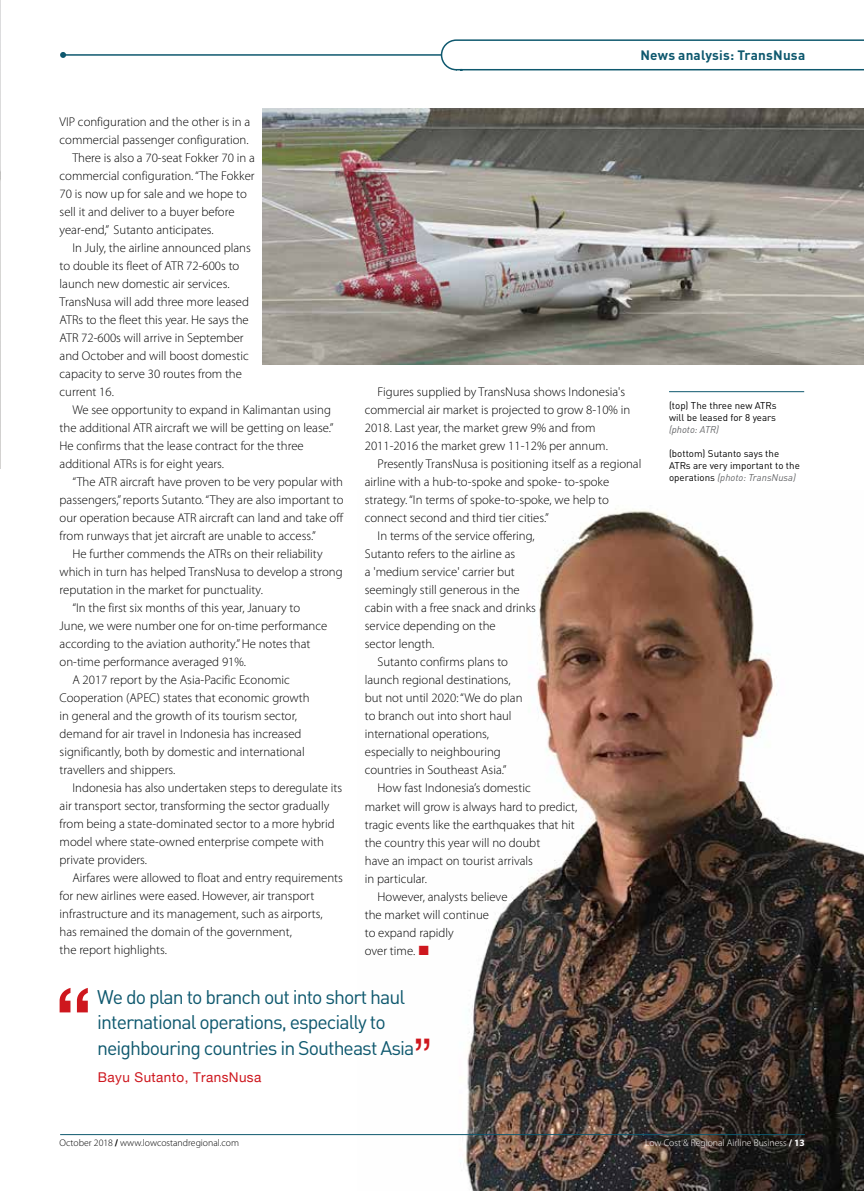
<style>
.page{position:relative;width:864px;height:1191px;background:#fff}
.page>*{position:absolute;margin:0;border:0;box-sizing:border-box;transform-origin:0 0}
.t1{font:500 87px "Helvetica Neue";color:#ce171e}
.t2{font:45px "Helvetica Neue";color:#ce171e}
.t3{font:19.5px/25.5px "DIN Pro";letter-spacing:-.05em;color:#0e586e}
.t4{font:700 13.5px "DIN Pro";letter-spacing:.015em;color:#0e586e}
.t5{font:13.5px "Helvetica Neue";letter-spacing:.03em;color:#ce171e}
.t6{font:300 12.75px/18px "Myriad Pro";color:#000}
.t7{font:9.75px/12px "DIN Pro";color:#000}
.t8{font:300 9.75px "Myriad Pro";color:#000}
.t9{font:300 9.75px "Myriad Pro";color:#fff}
.t10{font:italic 9.75px "DIN Pro";letter-spacing:-.005em;color:#636466}
.s1{font-style:italic;color:#636466}
.s2{font-weight:700}
</style>
<div class="page">
<img style="left:0;top:0;width:1px;height:469px">
<img style="left:357px;top:508px;width:506px;height:683px">
<img style="left:262px;top:108px;width:601px;height:256px">
<hr style="left:63px;top:54px;width:378px;height:2px;background:#0e586e">
<svg style="left:440px;top:39px;width:423px;height:32px"></svg>
<svg style="left:60px;top:52px;width:6px;height:6px"></svg>
<hr style="left:668px;top:391px;width:135px;height:1px;background:#0e586e">
<hr style="left:60px;top:1134px;width:744px;height:1px;background:#0e586e">
<svg style="left:419px;top:945px;width:9px;height:9px"></svg>
<p class="t4" style="left:640px;top:44px;width:166px">News analysis: TransNusa</p>
<p class="t6" style="left:60px;top:113px;width:192px">VIP configuration and the other is in a</p>
<p class="t6" style="left:60px;top:131px;width:190px">commercial passenger configuration.</p>
<p class="t6" style="left:72px;top:149px;width:184px">There is also a 70-seat Fokker 70 in a</p>
<p class="t6" style="left:60px;top:167px;width:196px">commercial configuration. “The Fokker</p>
<p class="t6" style="left:60px;top:185px;width:189px">70 is now up for sale and we hope to</p>
<p class="t6" style="left:60px;top:203px;width:176px">sell it and deliver to a buyer before</p>
<p class="t6" style="left:60px;top:221px;width:155px">year-end,” Sutanto anticipates.</p>
<p class="t6" style="left:72px;top:239px;width:180px">In July, the airline announced plans</p>
<p class="t6" style="left:60px;top:257px;width:181px">to double its fleet of ATR 72-600s to</p>
<p class="t6" style="left:60px;top:275px;width:171px">launch new domestic air services.</p>
<p class="t6" style="left:60px;top:293px;width:191px">TransNusa will add three more leased</p>
<p class="t6" style="left:60px;top:311px;width:191px">ATRs to the fleet this year. He says the</p>
<p class="t6" style="left:60px;top:329px;width:185px">ATR 72-600s will arrive in September</p>
<p class="t6" style="left:60px;top:347px;width:191px">and October and will boost domestic</p>
<p class="t6" style="left:60px;top:365px;width:184px">capacity to serve 30 routes from the</p>
<p class="t6" style="left:60px;top:383px;width:56px">current 16.</p>
<p class="t6" style="left:72px;top:401px;width:260px">We see opportunity to expand in Kalimantan using</p>
<p class="t6" style="left:60px;top:419px;width:275px">the additional ATR aircraft we will be getting on lease.”</p>
<p class="t6" style="left:60px;top:437px;width:245px">He confirms that the lease contract for the three</p>
<p class="t6" style="left:60px;top:455px;width:166px">additional ATRs is for eight years.</p>
<p class="t6" style="left:72px;top:473px;width:272px">“The ATR aircraft have proven to be very popular with</p>
<p class="t6" style="left:60px;top:491px;width:285px">passengers,” reports Sutanto. “They are also important to</p>
<p class="t6" style="left:60px;top:509px;width:285px">our operation because ATR aircraft can land and take off</p>
<p class="t6" style="left:60px;top:527px;width:258px">from runways that jet aircraft are unable to access.”</p>
<p class="t6" style="left:72px;top:545px;width:252px">He further commends the ATRs on their reliability</p>
<p class="t6" style="left:60px;top:563px;width:284px">which in turn has helped TransNusa to develop a strong</p>
<p class="t6" style="left:60px;top:581px;width:205px">reputation in the market for punctuality.</p>
<p class="t6" style="left:72px;top:599px;width:229px">“In the first six months of this year, January to</p>
<p class="t6" style="left:60px;top:617px;width:269px">June, we were number one for on-time performance</p>
<p class="t6" style="left:60px;top:635px;width:252px">according to the aviation authority.” He notes that</p>
<p class="t6" style="left:60px;top:653px;width:188px">on-time performance averaged 91%.</p>
<p class="t6" style="left:72px;top:671px;width:219px">A 2017 report by the Asia-Pacific Economic</p>
<p class="t6" style="left:60px;top:689px;width:251px">Cooperation (APEC) states that economic growth</p>
<p class="t6" style="left:60px;top:707px;width:239px">in general and the growth of its tourism sector,</p>
<p class="t6" style="left:60px;top:725px;width:243px">demand for air travel in Indonesia has increased</p>
<p class="t6" style="left:60px;top:743px;width:246px">significantly, both by domestic and international</p>
<p class="t6" style="left:60px;top:761px;width:117px">travellers and shippers.</p>
<p class="t6" style="left:72px;top:779px;width:271px">Indonesia has also undertaken steps to deregulate its</p>
<p class="t6" style="left:60px;top:797px;width:271px">air transport sector, transforming the sector gradually</p>
<p class="t6" style="left:60px;top:815px;width:276px">from being a state-dominated sector to a more hybrid</p>
<p class="t6" style="left:60px;top:833px;width:266px">model where state-owned enterprise compete with</p>
<p class="t6" style="left:60px;top:851px;width:89px">private providers.</p>
<p class="t6" style="left:72px;top:869px;width:272px">Airfares were allowed to float and entry requirements</p>
<p class="t6" style="left:60px;top:887px;width:256px">for new airlines were eased. However, air transport</p>
<p class="t6" style="left:60px;top:905px;width:264px">infrastructure and its management, such as airports,</p>
<p class="t6" style="left:60px;top:923px;width:234px">has remained the domain of the government,</p>
<p class="t6" style="left:60px;top:941px;width:109px">the report highlights.</p>
<p class="t6" style="left:364px;top:383px;width:267px;text-indent:13px">Figures supplied by TransNusa shows Indonesia's commercial air market is projected to grow 8-10% in 2018. Last year, the market grew 9% and from 2011-2016 the market grew 11-12% per annum.</p>
<p class="t6" style="left:377px;top:455px;width:265px">Presently TransNusa is positioning itself as a regional</p>
<p class="t6" style="left:364px;top:473px;width:246px">airline with a hub-to-spoke and spoke- to-spoke</p>
<p class="t6" style="left:364px;top:491px;width:245px">strategy. “In terms of spoke-to-spoke, we help to</p>
<p class="t6" style="left:364px;top:509px;width:185px">connect second and third tier cities.”</p>
<p class="t6" style="left:377px;top:527px;width:159px">In terms of the service offering,</p>
<p class="t6" style="left:364px;top:545px;width:152px">Sutanto refers to the airline as</p>
<p class="t6" style="left:364px;top:563px;width:151px">a 'medium service' carrier but</p>
<p class="t6" style="left:364px;top:581px;width:156px">seemingly still generous in the</p>
<p class="t6" style="left:364px;top:599px;width:172px">cabin with a free snack and drinks</p>
<p class="t6" style="left:364px;top:617px;width:132px">service depending on the</p>
<p class="t6" style="left:364px;top:635px;width:71px">sector length.</p>
<p class="t6" style="left:377px;top:653px;width:132px">Sutanto confirms plans to</p>
<p class="t6" style="left:364px;top:671px;width:147px">launch regional destinations,</p>
<p class="t6" style="left:364px;top:689px;width:159px">but not until 2020: “We do plan</p>
<p class="t6" style="left:364px;top:707px;width:148px">to branch out into short haul</p>
<p class="t6" style="left:364px;top:725px;width:126px">international operations,</p>
<p class="t6" style="left:364px;top:743px;width:137px">especially to neighbouring</p>
<p class="t6" style="left:364px;top:761px;width:143px">countries in Southeast Asia.”</p>
<p class="t6" style="left:377px;top:779px;width:154px">How fast Indonesia’s domestic</p>
<p class="t6" style="left:364px;top:797px;width:214px">market will grow is always hard to predict,</p>
<p class="t6" style="left:364px;top:815px;width:211px">tragic events like the earthquakes that hit</p>
<p class="t6" style="left:364px;top:833px;width:177px">the country this year will no doubt</p>
<p class="t6" style="left:364px;top:851px;width:170px">have an impact on tourist arrivals</p>
<p class="t6" style="left:364px;top:869px;width:64px">in particular.</p>
<p class="t6" style="left:377px;top:887px;width:131px">However, analysts believe</p>
<p class="t6" style="left:364px;top:905px;width:126px">the market will continue</p>
<p class="t6" style="left:364px;top:923px;width:90px">to expand rapidly</p>
<p class="t6" style="left:364px;top:941px;width:52px">over time.</p>
<p class="t7" style="left:668px;top:398px;width:109px">(top) The three new ATRs will be leased for 8 years</p>
<p class="t10" style="left:668px;top:422px;width:51px">(photo: ATR)</p>
<p class="t7" style="left:668px;top:446px;width:132px">(bottom) Sutanto says the<br>ATRs are very important to the operations <span class="s1">(photo: TransNusa)</span></p>
<h1 class="t1" style="left:54px;top:949px;width:40px">“</h1>
<h3 class="t3" style="left:97px;top:982px;width:318px">We do plan to branch out into short haul international operations, especially to neighbouring countries in Southeast Asia</h3>
<h2 class="t2" style="left:413px;top:1022px;width:21px">”</h2>
<p class="t5" style="left:98px;top:1067px;width:165px">Bayu Sutanto, TransNusa</p>
<p class="t8" style="left:60px;top:1136px;width:181px">October 2018 <span class="s2">/</span> www.lowcostandregional.com</p>
<p class="t9" style="left:645px;top:1136px;width:161px">Low Cost &amp; Regional Airline Business <span class="s2">/ 13</span></p>
</div>
